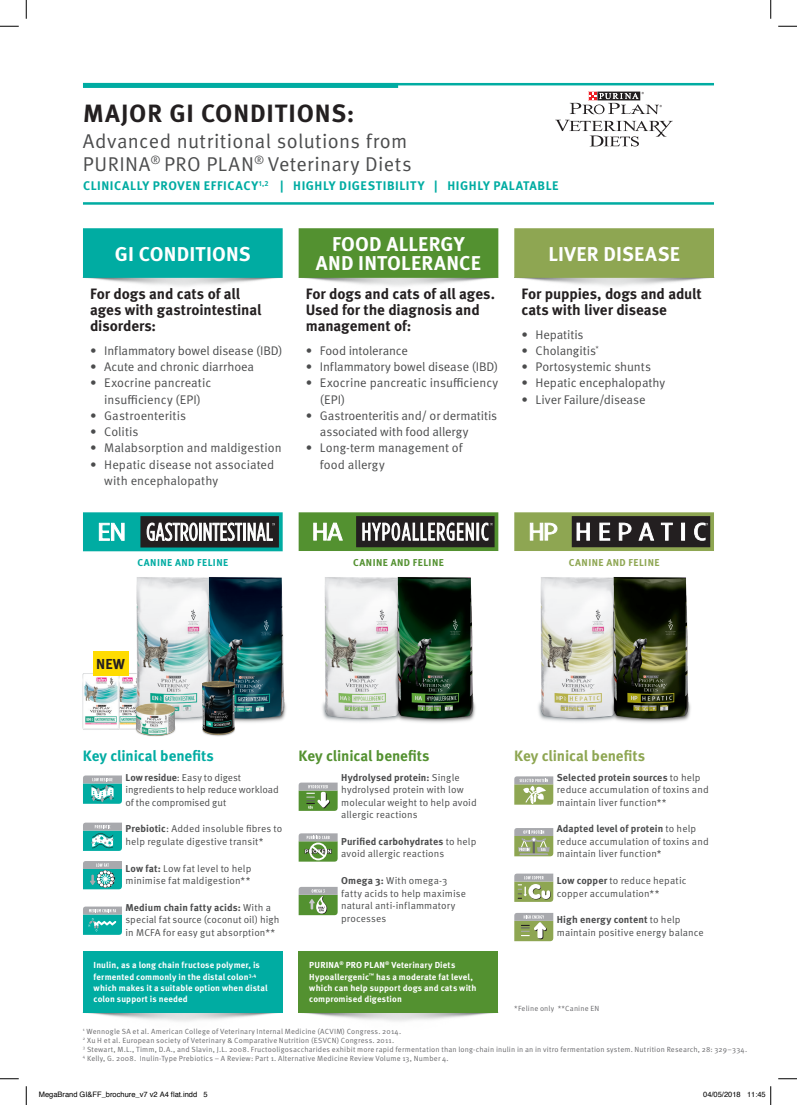
<style>
.page{position:relative;width:797px;height:1105px;background:#fff}
.page>*{position:absolute;margin:0;border:0;box-sizing:border-box;transform-origin:0 0}
.t1{font:700 25px "Meta Pro";letter-spacing:.035em;color:#231f20}
.t2{font:20px/22.5px "Meta Pro Norm";letter-spacing:.02em;color:#4b4c4d}
.Bullets_large{font:700 20px/18.8px "Meta Pro";letter-spacing:.01em;color:#fff;text-align:center}
.Bullets{font:700 15px/16.2px "Meta Pro";letter-spacing:-.005em;color:#231f20}
.Bullets-2{font:700 15px "Meta Pro";letter-spacing:-.005em;color:#00aca2}
.Bullets-3{font:700 15px "Meta Pro";letter-spacing:-.005em;color:#539130}
.Bullets-4{font:700 15px "Meta Pro";letter-spacing:-.005em;color:#8ea652}
.t3{font:700 14.5px "Meta Pro";color:#231f20}
.Bullets-5{font:12.5px/16.2px "Meta Pro Norm";letter-spacing:-.005em;color:#4b4c4d}
.t4{font:700 12.5px "Meta Pro";letter-spacing:.045em;color:#00aca2}
.Bullets-6{font:10px/12.5px "Meta Pro Norm";letter-spacing:.01em;color:#4b4c4d}
.Bullets-7{font:700 10px "Meta Pro";letter-spacing:.045em;color:#00aca2}
.Bullets-8{font:700 10px "Meta Pro";letter-spacing:.045em;color:#539130}
.Bullets-9{font:700 10px "Meta Pro";letter-spacing:.045em;color:#8ea652}
.Bullets-10{font:700 8.75px/11.2px "Meta Pro";letter-spacing:.015em;color:#fff}
.Bullets-11{font:7.5px/9px "Meta Pro Norm";letter-spacing:.025em;color:#69696c}
.t5{font:7.5px "Helvetica";color:#000}
.t6{font:3px "Gill Sans";color:#231f20}
.s1{font-family:"Meta Pro";font-weight:700}
</style>
<div class="page">
<img style="left:82px;top:673px;width:48px;height:57px">
<hr style="left:83px;top:83px;width:631px;height:2px;background:#00aca2">
<div style="left:83px;top:83px;width:315px;height:5px;background:#00aca2"></div>
<hr style="left:83px;top:202px;width:631px;height:3px;background:#00aca2">
<div style="left:83px;top:228px;width:200px;height:50px;background:#00aca2"></div>
<div style="left:298px;top:228px;width:200px;height:50px;background:#539130"></div>
<div style="left:514px;top:228px;width:200px;height:50px;background:#8ea652"></div>
<svg style="left:83px;top:512px;width:200px;height:39px"></svg>
<svg style="left:298px;top:512px;width:200px;height:39px"></svg>
<svg style="left:514px;top:512px;width:200px;height:39px"></svg>
<div style="left:83px;top:951px;width:200px;height:62px;background:#00aca2"></div>
<svg style="left:83px;top:775px;width:39px;height:29px"></svg>
<svg style="left:83px;top:823px;width:39px;height:28px"></svg>
<svg style="left:514px;top:776px;width:39px;height:29px"></svg>
<svg style="left:514px;top:873px;width:39px;height:29px"></svg>
<svg style="left:514px;top:913px;width:39px;height:28px"></svg>
<svg style="left:298px;top:782px;width:39px;height:29px"></svg>
<svg style="left:298px;top:833px;width:39px;height:29px"></svg>
<svg style="left:298px;top:887px;width:39px;height:28px"></svg>
<img style="left:121px;top:577px;width:73px;height:152px">
<img style="left:322px;top:577px;width:60px;height:145px">
<img style="left:538px;top:577px;width:60px;height:145px">
<img style="left:194px;top:577px;width:92px;height:146px">
<img style="left:382px;top:577px;width:94px;height:146px">
<img style="left:598px;top:577px;width:93px;height:146px">
<img style="left:195px;top:673px;width:46px;height:63px">
<img style="left:132px;top:701px;width:46px;height:36px">
<svg style="left:570px;top:91px;width:89px;height:23px"></svg>
<svg style="left:555px;top:120px;width:118px;height:26px"></svg>
<div style="left:93px;top:652px;width:35px;height:24px;background:#ffdc01"></div>
<svg style="left:83px;top:861px;width:39px;height:28px"></svg>
<svg style="left:83px;top:906px;width:39px;height:29px"></svg>
<svg style="left:514px;top:828px;width:39px;height:28px"></svg>
<div style="left:298px;top:951px;width:200px;height:62px;background:#539130"></div>
<svg style="left:0;top:25px;width:19px;height:2px"></svg>
<svg style="left:778px;top:25px;width:19px;height:2px"></svg>
<svg style="left:0;top:1078px;width:19px;height:1px"></svg>
<svg style="left:778px;top:1078px;width:19px;height:1px"></svg>
<svg style="left:25px;top:0;width:2px;height:19px"></svg>
<svg style="left:25px;top:1086px;width:2px;height:19px"></svg>
<svg style="left:770px;top:0;width:1px;height:19px"></svg>
<svg style="left:770px;top:1086px;width:1px;height:19px"></svg>
<p class="t1" style="left:83px;top:94px;width:273px">MAJOR GI CONDITIONS:</p>
<p class="t2" style="left:83px;top:129px;width:330px">Advanced nutritional solutions from<br>PURINA<sup>®</sup> PRO PLAN<sup>®</sup> Veterinary Diets</p>
<p class="t4" style="left:83px;top:176px;width:477px">CLINICALLY PROVEN EFFICACY<sup>1,2</sup> | HIGHLY DIGESTIBILITY | HIGHLY PALATABLE</p>
<p class="t6" style="left:641px;top:91px;width:4px">®</p>
<p class="t6" style="left:660px;top:104px;width:4px">®</p>
<p class="Bullets_large" style="left:115px;top:243px;width:137px">GI CONDITIONS</p>
<p class="Bullets_large" style="left:316px;top:234px;width:166px">FOOD ALLERGY<br>AND INTOLERANCE</p>
<p class="Bullets_large" style="left:548px;top:243px;width:133px">LIVER DISEASE</p>
<p class="Bullets" style="left:90px;top:285px;width:173px">For dogs and cats of all ages with gastrointestinal disorders:</p>
<p class="Bullets-5" style="left:90px;top:341px;width:194px">• Inflammatory bowel disease (IBD)</p>
<p class="Bullets-5" style="left:90px;top:358px;width:166px">• Acute and chronic diarrhoea</p>
<p class="Bullets-5" style="left:90px;top:374px;width:123px;text-align:center">• Exocrine pancreatic insufficiency (EPI)</p>
<p class="Bullets-5" style="left:90px;top:406px;width:97px">• Gastroenteritis</p>
<p class="Bullets-5" style="left:90px;top:423px;width:50px">• Colitis</p>
<p class="Bullets-5" style="left:90px;top:439px;width:193px">• Malabsorption and maldigestion</p>
<p class="Bullets-5" style="left:104px;top:455px;width:172px;text-indent:-14px">• Hepatic disease not associated with encephalopathy</p>
<p class="Bullets" style="left:306px;top:285px;width:191px">For dogs and cats of all ages.<br>Used for the diagnosis and management of:</p>
<p class="Bullets-5" style="left:306px;top:341px;width:104px">• Food intolerance</p>
<p class="Bullets-5" style="left:306px;top:358px;width:194px">• Inflammatory bowel disease (IBD)</p>
<p class="Bullets-5" style="left:320px;top:374px;width:180px;text-indent:-14px">• Exocrine pancreatic insufficiency (EPI)</p>
<p class="Bullets-5" style="left:320px;top:406px;width:179px;text-indent:-14px">• Gastroenteritis and/ or dermatitis associated with food allergy</p>
<p class="Bullets-5" style="left:320px;top:439px;width:144px;text-indent:-14px">• Long-term management of food allergy</p>
<p class="Bullets" style="left:521px;top:285px;width:182px">For puppies, dogs and adult cats with liver disease</p>
<p class="Bullets-5" style="left:521px;top:325px;width:64px">• Hepatitis</p>
<p class="Bullets-5" style="left:521px;top:341px;width:79px">• Cholangitis<sup>*</sup></p>
<p class="Bullets-5" style="left:521px;top:358px;width:131px">• Portosystemic shunts</p>
<p class="Bullets-5" style="left:521px;top:374px;width:145px">• Hepatic encephalopathy</p>
<p class="Bullets-5" style="left:521px;top:390px;width:126px">• Liver Failure/disease</p>
<p class="Bullets-7" style="left:137px;top:555px;width:92px">CANINE AND FELINE</p>
<p class="Bullets-8" style="left:353px;top:555px;width:92px">CANINE AND FELINE</p>
<p class="Bullets-9" style="left:569px;top:555px;width:92px">CANINE AND FELINE</p>
<p class="t3" style="left:96px;top:653px;width:30px">NEW</p>
<p class="Bullets-2" style="left:83px;top:744px;width:132px">Key clinical benefits</p>
<p class="Bullets-6" style="left:125px;top:770px;width:155px"><span class="s1">Low residue</span>: Easy to digest ingredients to help reduce workload of the compromised gut</p>
<p class="Bullets-6" style="left:125px;top:822px;width:158px"><span class="s1">Prebiotic</span>: Added insoluble fibres to help regulate digestive transit*</p>
<p class="Bullets-6" style="left:125px;top:861px;width:127px"><span class="s1">Low fat:</span> Low fat level to help minimise fat maldigestion**</p>
<p class="Bullets-6" style="left:125px;top:900px;width:156px"><span class="s1">Medium chain fatty acids:</span> With a special fat source (coconut oil) high in MCFA for easy gut absorption**</p>
<p class="Bullets-3" style="left:298px;top:744px;width:132px">Key clinical benefits</p>
<p class="Bullets-6" style="left:341px;top:770px;width:137px"><span class="s1">Hydrolysed protein:</span> Single hydrolysed protein with low molecular weight to help avoid allergic reactions</p>
<p class="Bullets-6" style="left:341px;top:834px;width:137px"><span class="s1">Purified carbohydrates</span> to help avoid allergic reactions</p>
<p class="Bullets-6" style="left:341px;top:874px;width:126px"><span class="s1">Omega 3:</span> With omega-3 fatty acids to help maximise natural anti-inflammatory processes</p>
<p class="Bullets-4" style="left:514px;top:744px;width:132px">Key clinical benefits</p>
<p class="Bullets-6" style="left:557px;top:770px;width:153px"><span class="s1">Selected protein sources</span> to help reduce accumulation of toxins and maintain liver function**</p>
<p class="Bullets-6" style="left:557px;top:822px;width:153px"><span class="s1">Adapted level of protein</span> to help reduce accumulation of toxins and maintain liver function*</p>
<p class="Bullets-6" style="left:557px;top:874px;width:131px"><span class="s1">Low copper</span> to reduce hepatic copper accumulation**</p>
<p class="Bullets-6" style="left:557px;top:913px;width:148px"><span class="s1">High energy content</span> to help maintain positive energy balance</p>
<p class="Bullets-10" style="left:309px;top:959px;width:169px">PURINA<sup>®</sup> PRO PLAN<sup>®</sup> Veterinary Diets Hypoallergenic<sup>™</sup> has a moderate fat level, which can help support dogs and cats with compromised digestion</p>
<p class="Bullets-10" style="left:94px;top:959px;width:176px">Inulin, as a long chain fructose polymer, is fermented commonly in the distal colon<sup>3,4 </sup>which makes it a suitable option when distal colon support is needed</p>
<p class="Bullets-11" style="left:514px;top:1004px;width:87px">*Feline only **Canine EN</p>
<p class="Bullets-11" style="left:83px;top:1026px;width:665px"><sup>1</sup> Wennogle SA et al. American College of Veterinary Internal Medicine (ACVIM) Congress. 2014.<br><sup>2</sup> Xu H et al. European society of Veterinary &amp; Comparative Nutrition (ESVCN) Congress. 2011.<br><sup>3</sup> Stewart, M.L., Timm, D.A., and Slavin, J.L. 2008. Fructooligosaccharides exhibit more rapid fermentation than long-chain inulin in an in vitro fermentation system. Nutrition Research, 28: 329–334.<br><sup>4</sup> Kelly, G. 2008. Inulin-Type Prebiotics – A Review: Part 1. Alternative Medicine Review Volume 13, Number 4.</p>
<p class="t5" style="left:39px;top:1089px;width:170px">MegaBrand GI&amp;FF_brochure_v7 v2 A4 flat.indd 5</p>
<p class="t5" style="left:703px;top:1089px;width:64px">04/05/2018 11:45</p>
</div>
